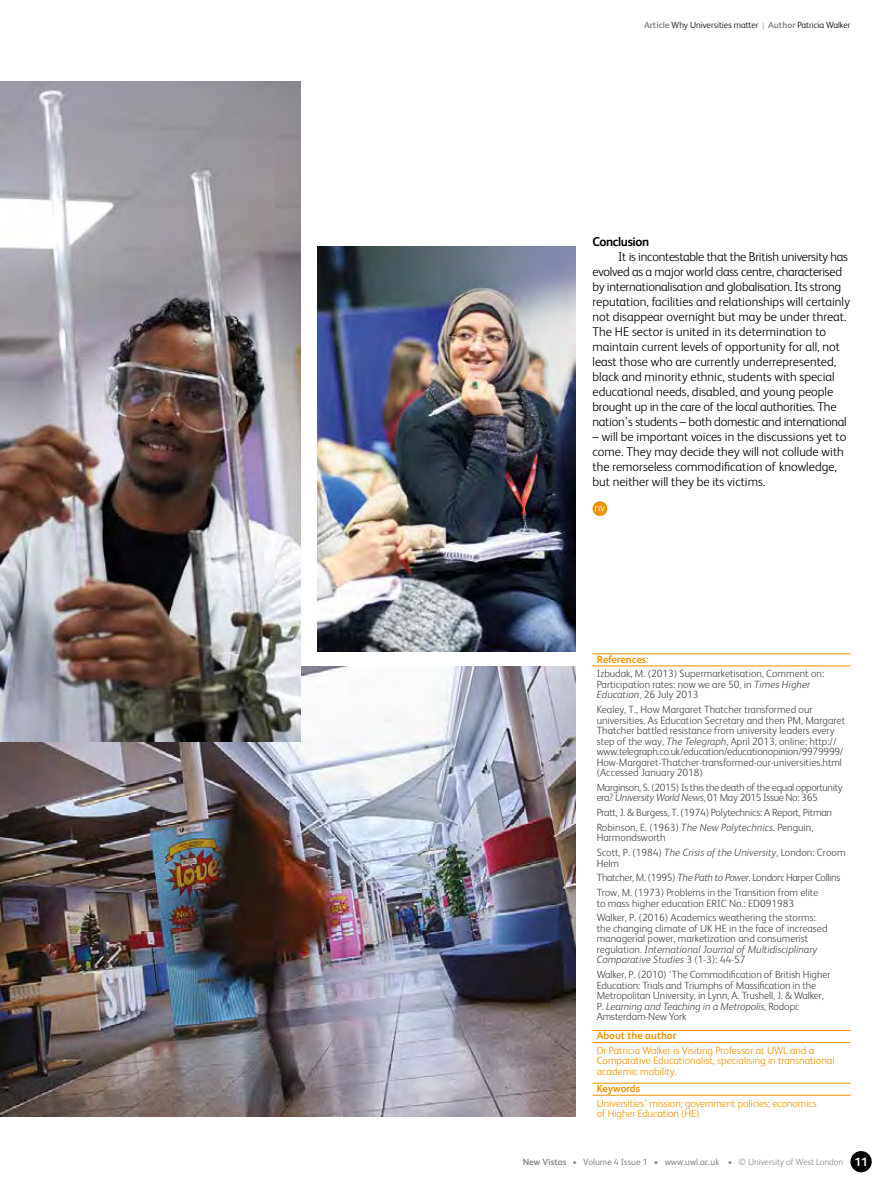
<style>
.page{position:relative;width:893px;height:1191px;background:#fff}
.page>*{position:absolute;margin:0;border:0;box-sizing:border-box;transform-origin:0 0}
.t1{font:300 12.75px/15px "FS Albert";color:#000}
.t2{font:700 12.75px "FS Albert";letter-spacing:-.03em;color:#000}
.t3{font:300 10.5px/10.5px "FS Albert";color:#4a4a49}
.t4{font:300 10.5px/14.7px "FS Albert";letter-spacing:-.02em;color:#4a4a49}
.t5{font:300 10.5px/10.5px "FS Albert";color:#f39200}
.t6{font:300 10.5px/10.5px "FS Albert";letter-spacing:-.03em;color:#4a4a49}
.t7{font:700 10.5px "FS Albert";color:#f39200}
.t8{font:300 9px "FS Albert";color:#878787}
.t9{font:300 9px "FS Albert";color:#000}
.s1{font-weight:700;color:#878787}
.s2{color:#878787}
.s3{font-style:italic}
.s4{font-weight:700}
.s5{font-weight:400}
.s6{font-weight:700;font-size:12px;color:#fff}
</style>
<div class="page">
<div style="left:850px;top:1151px;width:22px;height:21px;background:#000;border-radius:50%"></div>
<div style="left:592px;top:501px;width:15px;height:15px;background:#f39200;border-radius:50%"></div>
<svg style="left:595px;top:506px;width:10px;height:5px"></svg>
<img style="left:317px;top:246px;width:258px;height:405px">
<img style="left:0;top:666px;width:575px;height:450px">
<hr style="left:592px;top:653px;width:258px;height:1px;background:#f39200">
<hr style="left:592px;top:665px;width:258px;height:1px;background:#f39200">
<hr style="left:592px;top:1030px;width:258px;height:1px;background:#f39200">
<hr style="left:592px;top:1042px;width:258px;height:1px;background:#f39200">
<hr style="left:592px;top:1083px;width:258px;height:1px;background:#f39200">
<hr style="left:592px;top:1095px;width:258px;height:1px;background:#f39200">
<img style="left:0;top:81px;width:300px;height:660px">
<p class="t9" style="left:644px;top:19px;width:208px"><span class="s1">Article</span> Why Universities matter <span class="s2">|</span> <span class="s1">Author</span> Patricia Walker</p>
<p class="t2" style="left:592px;top:233px;width:58px">Conclusion</p>
<p class="t1" style="left:592px;top:249px;width:259px;text-indent:26px">It is incontestable that the British university has evolved as a major world class centre, characterised by internationalisation and globalisation. Its strong reputation, facilities and relationships will certainly not disappear overnight but may be under threat.<br>The HE sector is united in its determination to maintain current levels of opportunity for all, not least those who are currently underrepresented, black and minority ethnic, students with special educational needs, disabled, and young people brought up in the care of the local authorities. The nation’s students – both domestic and international</p>
<p class="t1" style="left:592px;top:428px;width:255px">– will be important voices in the discussions yet to come. They may decide they will not collude with the remorseless commodification of knowledge, but neither will they be its victims.</p>
<p class="t7" style="left:597px;top:652px;width:53px">References:</p>
<p class="t3" style="left:597px;top:668px;width:229px">Izbudak, M. (2013) Supermarketisation, Comment on:<br>Participation rates: now we are 50, in <span class="s3">Times Higher<br>Education</span>, 26 July 2013</p>
<p class="t3" style="left:597px;top:703px;width:250px">Kealey, T., How Margaret Thatcher transformed our universities. As Education Secretary and then PM, Margaret Thatcher battled resistance from university leaders every step of the way, <span class="s3">The Telegraph</span>, April 2013, online: http:// www.telegraph.co.uk/education/educationopinion/9979999/ How-Margaret-Thatcher-transformed-our-universities.html (Accessed January 2018)</p>
<p class="t6" style="left:597px;top:781px;width:248px">Marginson, S. (2015) Is this the death of the equal opportunity era? <span class="s3">University World News</span>, 01 May 2015 Issue No: 365</p>
<p class="t4" style="left:597px;top:804px;width:237px">Pratt, J. &amp; Burgess, T. (1974) Polytechnics: A Report, Pitman<br>Robinson, E. (1963) <span class="s3">The New Polytechnics</span>. Penguin,</p>
<p class="t3" style="left:597px;top:830px;width:250px;line-height:14.7px">Harmondsworth<br>Scott, P. (1984) <span class="s3">The Crisis of the University</span>, London: Croom</p>
<p class="t4" style="left:597px;top:855px;width:245px">Helm<br>Thatcher, M. (1995) <span class="s3">The Path to Power</span>. London: Harper Collins<br>Trow, M. (1973) Problems in the Transition from elite</p>
<p class="t3" style="left:597px;top:895px;width:221px;line-height:14.7px">to mass higher education ERIC No.: ED091983<br>Walker, P. (2016) Academics weathering the storms:</p>
<p class="t3" style="left:597px;top:922px;width:232px">the changing climate of UK HE in the face of increased managerial power, marketization and consumerist regulation. <span class="s3">International Journal of Multidisciplinary Comparative Studies</span> 3 (1-3): 44-57</p>
<p class="t3" style="left:597px;top:968px;width:235px">Walker, P. (2010) ‘The Commodification of British Higher Education: Trials and Triumphs of Massification in the Metropolitan University, in Lynn, A. Trushell, J. &amp; Walker, P. <span class="s3">Learning and Teaching in a Metropolis</span>, Rodopi:<br>Amsterdam-New York</p>
<p class="t7" style="left:597px;top:1028px;width:81px">About the author</p>
<p class="t5" style="left:597px;top:1044px;width:239px">Dr Patricia Walker is Visiting Professor at UWL and a<br>Comparative Educationalist, specialising in transnational academic mobility.</p>
<p class="t7" style="left:597px;top:1081px;width:45px">Keywords</p>
<p class="t5" style="left:597px;top:1097px;width:222px">Universities’ mission; government policies; economics of Higher Education (HE)</p>
<p class="t8" style="left:523px;top:1156px;width:347px"><span class="s4">New Vistas</span> • <span class="s5">Volume 4 Issue 1</span> • <span class="s5">www.uwl.ac.uk</span> • © University of West London <span class="s6">11</span></p>
</div>
